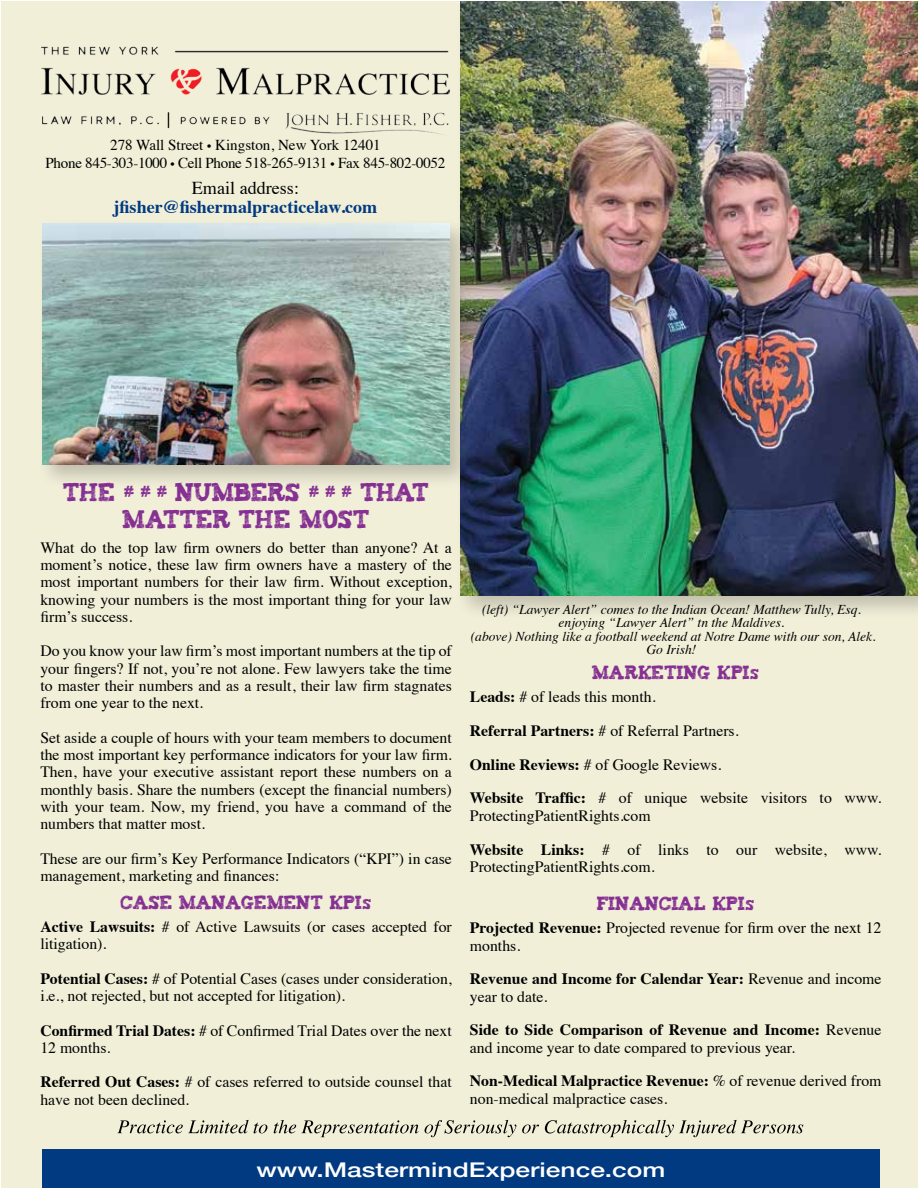
<style>
.page{position:relative;width:918px;height:1188px;background:#fff}
.page>*{position:absolute;margin:0;border:0;box-sizing:border-box;transform-origin:0 0}
.t1{font:21px/27px "Tiza";color:#853092;text-align:center;scale:.8 1}
.t2{font:500 20.25px "Helvetica Neue";color:#fff;scale:1.3 1}
.t3{font:700 18.15px "Times";color:#013a81}
.t4{font:18.15px "Times";color:#000}
.t5{font:15.75px/17.2px "Times";color:#000}
.t6{font:700 15.75px/17.2px "Times";color:#000}
.t7{font:15.75px "Tiza";color:#853092;scale:.8 1}
.t8{font:15.15px/18.1px "Times";letter-spacing:-.02em;color:#000;text-align:center}
.t9{font:italic 13.5px/13.5px "Times";color:#000;text-align:center}
.s1{font-size:12.15px}
.s2{font-size:15px}
.s3{font-size:12px}
.s4{font-weight:700}
.s5{font-weight:400}
</style>
<div class="page">
<div style="left:1px;top:1px;width:917px;height:1187px;background:#f1efd8"></div>
<svg style="left:117px;top:1120px;width:686px;height:17px"></svg>
<div style="left:42px;top:1150px;width:838px;height:38px;background:#013a81"></div>
<img style="left:42px;top:46px;width:407px;height:89px">
<div style="left:455px;top:1px;width:463px;height:620px;background:#000;opacity:.2"></div>
<img style="left:461px;top:1px;width:457px;height:595px">
<div style="left:36px;top:217px;width:438px;height:272px;background:#000;opacity:.2"></div>
<img style="left:42px;top:223px;width:408px;height:242px">
<p class="t8" style="left:46px;top:135px;width:401px">278 Wall Street <span class="s1">•</span> Kingston, New York 12401<br>Phone 845-303-1000 <span class="s1">•</span> Cell Phone 518-265-9131 <span class="s1">•</span> Fax 845-802-0052</p>
<p class="t4" style="left:192px;top:171px;width:109px">Email address:</p>
<p class="t3" style="left:114px;top:190px;width:265px">jfisher@fishermalpracticelaw.com</p>
<h1 class="t1" style="left:63px;top:476px;width:459px">THE <span class="s2"># # #</span> NUMBERS <span class="s2"># # #</span> THAT<br>MATTER THE MOST</h1>
<p class="t5" style="left:40px;top:538px;width:413px;text-align:justify">What do the top law firm owners do better than anyone? At a moment’s notice, these law firm owners have a mastery of the most important numbers for their law firm. Without exception, knowing your numbers is the most important thing for your law firm’s success.</p>
<p class="t5" style="left:40px;top:641px;width:413px;text-align:justify">Do you know your law firm’s most important numbers at the tip of your fingers? If not, you’re not alone. Few lawyers take the time to master their numbers and as a result, their law firm stagnates from one year to the next.</p>
<p class="t5" style="left:40px;top:728px;width:413px;text-align:justify">Set aside a couple of hours with your team members to document the most important key performance indicators for your law firm.<br>Then, have your executive assistant report these numbers on a monthly basis. Share the numbers (except the financial numbers) with your team. Now, my friend, you have a command of the numbers that matter most.</p>
<p class="t5" style="left:40px;top:848px;width:413px">These are our firm’s Key Performance Indicators (“KPI”) in case management, marketing and finances:</p>
<p class="t7" style="left:121px;top:890px;width:315px">CASE MANAGEMENT KPI<span class="s3">S</span></p>
<p class="t5" style="left:40px;top:917px;width:413px"><span class="s4">Active Lawsuits:</span> # of Active Lawsuits (or cases accepted for litigation).</p>
<p class="t5" style="left:40px;top:969px;width:413px"><span class="s4">Potential Cases:</span> # of Potential Cases (cases under consideration, i.e., not rejected, but not accepted for litigation).</p>
<p class="t5" style="left:40px;top:1020px;width:413px"><span class="s4">Confirmed Trial Dates:</span> # of Confirmed Trial Dates over the next<br>12 months.</p>
<p class="t5" style="left:40px;top:1072px;width:413px"><span class="s4">Referred Out Cases:</span> # of cases referred to outside counsel that have not been declined.</p>
<p class="t9" style="left:471px;top:602px;width:406px">(left) “Lawyer Alert” comes to the Indian Ocean! Matthew Tully, Esq. enjoying “Lawyer Alert” tn the Maldives.<br>(above) Nothing like a football weekend at Notre Dame with our son, Alek.<br>Go Irish!</p>
<p class="t7" style="left:592px;top:660px;width:210px">MARKETING KPI<span class="s3">S</span></p>
<p class="t5" style="left:470px;top:679px;width:413px;line-height:33.8px"><span class="s4">Leads:</span> # of leads this month.<br><span class="s4">Referral Partners:</span> # of Referral Partners.<br><span class="s4">Online Reviews:</span> # of Google Reviews.<br><span class="s4">Website Traffic:</span> # of unique website visitors to www.</p>
<p class="t5" style="left:470px;top:797px;width:413px;line-height:33.8px">ProtectingPatientRights.com<br><span class="s4">Website Links:</span> # of links to our website, www.</p>
<p class="t5" style="left:470px;top:857px;width:186px">ProtectingPatientRights.com.</p>
<p class="t7" style="left:597px;top:891px;width:198px">FINANCIAL KPI<span class="s3">S</span></p>
<p class="t5" style="left:470px;top:918px;width:413px"><span class="s4">Projected Revenue:</span> Projected revenue for firm over the next 12 months.</p>
<p class="t6" style="left:470px;top:969px;width:413px">Revenue and Income for Calendar Year: <span class="s5">Revenue and income year to date.</span></p>
<p class="t5" style="left:470px;top:1020px;width:413px"><span class="s4">Side to Side Comparison of Revenue and Income:</span> Revenue and income year to date compared to previous year.</p>
<p class="t5" style="left:470px;top:1071px;width:413px"><span class="s4">Non-Medical Malpractice Revenue:</span> % of revenue derived from non-medical malpractice cases.</p>
<p class="t2" style="left:256px;top:1153px;width:316px">www.MastermindExperience.com</p>
</div>
